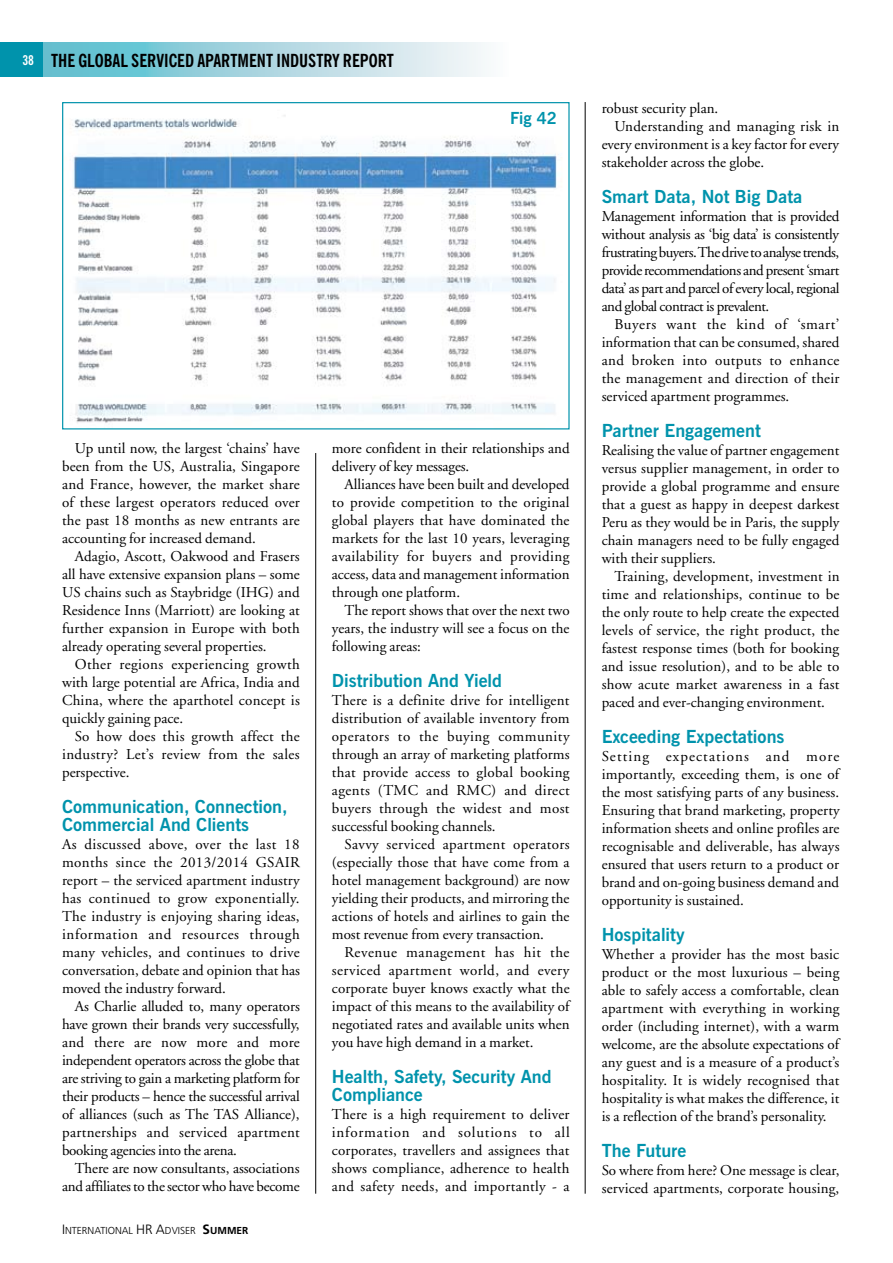
<style>
.page{position:relative;width:893px;height:1263px;background:#fff}
.page>*{position:absolute;margin:0;border:0;box-sizing:border-box;transform-origin:0 0}
.t1{font:700 18px/18px "News Gothic BT";color:#0093ac}
.t2{font:700 condensed 18px "News Gothic BT";color:#000}
.t3{font:700 16.65px "News Gothic BT";color:#0093ac}
.t4{font:15px/18px "Adobe Garamond";color:#000;text-align:justify}
.t5{font:300 10.2px "Frutiger";color:#000}
.s1{font-size:13.5px;color:#fff}
.s2{font-size:13.5px}
.s3{font-weight:700;font-size:13.5px}
.s4{font-weight:700}
</style>
<div class="page">
<div style="left:0;top:43px;width:43px;height:34px;background:#0093ac"></div>
<svg style="left:43px;top:43px;width:442px;height:34px"></svg>
<hr style="left:585px;top:102px;width:1px;height:1092px;background:#000">
<hr style="left:315px;top:453px;width:1px;height:741px;background:#000">
<img style="left:73px;top:115px;width:484px;height:308px">
<div style="left:62px;top:102px;width:508px;height:327px;border:1px solid #0093ac"></div>
<p class="t2" style="left:22px;top:49px;width:373px"><span class="s1">38</span> THE GLOBAL SERVICED APARTMENT INDUSTRY REPORT</p>
<p class="t3" style="left:510px;top:108px;width:48px">Fig 42</p>
<p class="t4" style="left:62px;top:440px;width:239px;text-indent:13px">Up until now, the largest ‘chains’ have been from the US, Australia, Singapore and France, however, the market share of these largest operators reduced over the past 18 months as new entrants are accounting for increased demand.</p>
<p class="t4" style="left:62px;top:548px;width:239px;text-indent:13px">Adagio, Ascott, Oakwood and Frasers all have extensive expansion plans – some US chains such as Staybridge (IHG) and Residence Inns (Marriott) are looking at further expansion in Europe with both already operating several properties.</p>
<p class="t4" style="left:62px;top:656px;width:239px;text-indent:13px">Other regions experiencing growth with large potential are Africa, India and China, where the aparthotel concept is quickly gaining pace.</p>
<p class="t4" style="left:62px;top:728px;width:239px;text-indent:13px">So how does this growth affect the industry? Let’s review from the sales perspective.</p>
<p class="t1" style="left:62px;top:798px;width:227px">Communication, Connection,<br>Commercial And Clients</p>
<p class="t4" style="left:62px;top:836px;width:239px">As discussed above, over the last 18 months since the 2013/2014 GSAIR report – the serviced apartment industry has continued to grow exponentially.<br>The industry is enjoying sharing ideas, information and resources through many vehicles, and continues to drive conversation, debate and opinion that has moved the industry forward.</p>
<p class="t4" style="left:62px;top:998px;width:239px;text-indent:13px">As Charlie alluded to, many operators have grown their brands very successfully, and there are now more and more independent operators across the globe that are striving to gain a marketing platform for their products – hence the successful arrival of alliances (such as The TAS Alliance), partnerships and serviced apartment booking agencies into the arena.</p>
<p class="t4" style="left:62px;top:1160px;width:239px;text-align:right">There are now consultants, associations and affiliates to the sector who have become</p>
<p class="t5" style="left:62px;top:1224px;width:188px"><span class="s2">I</span>NTERNATIONAL <span class="s2">HR A</span>DVISER <span class="s3">S</span><span class="s4">UMMER</span></p>
<p class="t4" style="left:332px;top:440px;width:239px">more confident in their relationships and delivery of key messages.</p>
<p class="t4" style="left:332px;top:476px;width:239px;text-indent:13px">Alliances have been built and developed to provide competition to the original global players that have dominated the markets for the last 10 years, leveraging availability for buyers and providing access, data and management information through one platform.</p>
<p class="t4" style="left:332px;top:602px;width:239px;text-indent:13px">The report shows that over the next two years, the industry will see a focus on the following areas:</p>
<p class="t1" style="left:332px;top:672px;width:172px">Distribution And Yield</p>
<p class="t4" style="left:332px;top:692px;width:239px">There is a definite drive for intelligent distribution of available inventory from operators to the buying community through an array of marketing platforms that provide access to global booking agents (TMC and RMC) and direct buyers through the widest and most successful booking channels.</p>
<p class="t4" style="left:332px;top:836px;width:239px;text-indent:13px">Savvy serviced apartment operators (especially those that have come from a hotel management background) are now yielding their products, and mirroring the actions of hotels and airlines to gain the most revenue from every transaction.</p>
<p class="t4" style="left:332px;top:944px;width:239px;text-indent:13px">Revenue management has hit the serviced apartment world, and every corporate buyer knows exactly what the impact of this means to the availability of negotiated rates and available units when you have high demand in a market.</p>
<p class="t1" style="left:332px;top:1068px;width:221px">Health, Safety, Security And<br>Compliance</p>
<p class="t4" style="left:332px;top:1106px;width:239px">There is a high requirement to deliver information and solutions to all corporates, travellers and assignees that shows compliance, adherence to health and safety needs, and importantly - a</p>
<p class="t4" style="left:602px;top:100px;width:118px">robust security plan.</p>
<p class="t4" style="left:614px;top:118px;width:226px">Understanding and managing risk in</p>
<p class="t4" style="left:602px;top:136px;width:239px">every environment is a key factor for every</p>
<p class="t4" style="left:602px;top:154px;width:164px">stakeholder across the globe.</p>
<p class="t1" style="left:602px;top:187px;width:202px">Smart Data, Not Big Data</p>
<p class="t4" style="left:602px;top:208px;width:239px">Management information that is provided without analysis as ‘big data’ is consistently frustrating buyers. The drive to analyse trends, provide recommendations and present ‘smart data’ as part and parcel of every local, regional and global contract is prevalent.</p>
<p class="t4" style="left:602px;top:316px;width:239px;text-indent:13px">Buyers want the kind of ‘smart’ information that can be consumed, shared and broken into outputs to enhance the management and direction of their serviced apartment programmes.</p>
<p class="t1" style="left:602px;top:421px;width:161px">Partner Engagement</p>
<p class="t4" style="left:602px;top:442px;width:239px">Realising the value of partner engagement versus supplier management, in order to provide a global programme and ensure that a guest as happy in deepest darkest Peru as they would be in Paris, the supply chain managers need to be fully engaged with their suppliers.</p>
<p class="t4" style="left:602px;top:568px;width:239px;text-indent:13px">Training, development, investment in time and relationships, continue to be the only route to help create the expected levels of service, the right product, the fastest response times (both for booking and issue resolution), and to be able to show acute market awareness in a fast paced and ever-changing environment.</p>
<p class="t1" style="left:602px;top:727px;width:184px">Exceeding Expectations</p>
<p class="t4" style="left:602px;top:748px;width:239px">Setting expectations and more importantly, exceeding them, is one of the most satisfying parts of any business.<br>Ensuring that brand marketing, property information sheets and online profiles are recognisable and deliverable, has always ensured that users return to a product or brand and on-going business demand and opportunity is sustained.</p>
<p class="t1" style="left:602px;top:925px;width:84px">Hospitality</p>
<p class="t4" style="left:602px;top:946px;width:239px">Whether a provider has the most basic product or the most luxurious – being able to safely access a comfortable, clean apartment with everything in working order (including internet), with a warm welcome, are the absolute expectations of any guest and is a measure of a product’s hospitality. It is widely recognised that hospitality is what makes the difference, it is a reflection of the brand’s personality.</p>
<p class="t1" style="left:602px;top:1141px;width:86px">The Future</p>
<p class="t4" style="left:602px;top:1162px;width:239px">So where from here? One message is clear, serviced apartments, corporate housing,</p>
</div>
